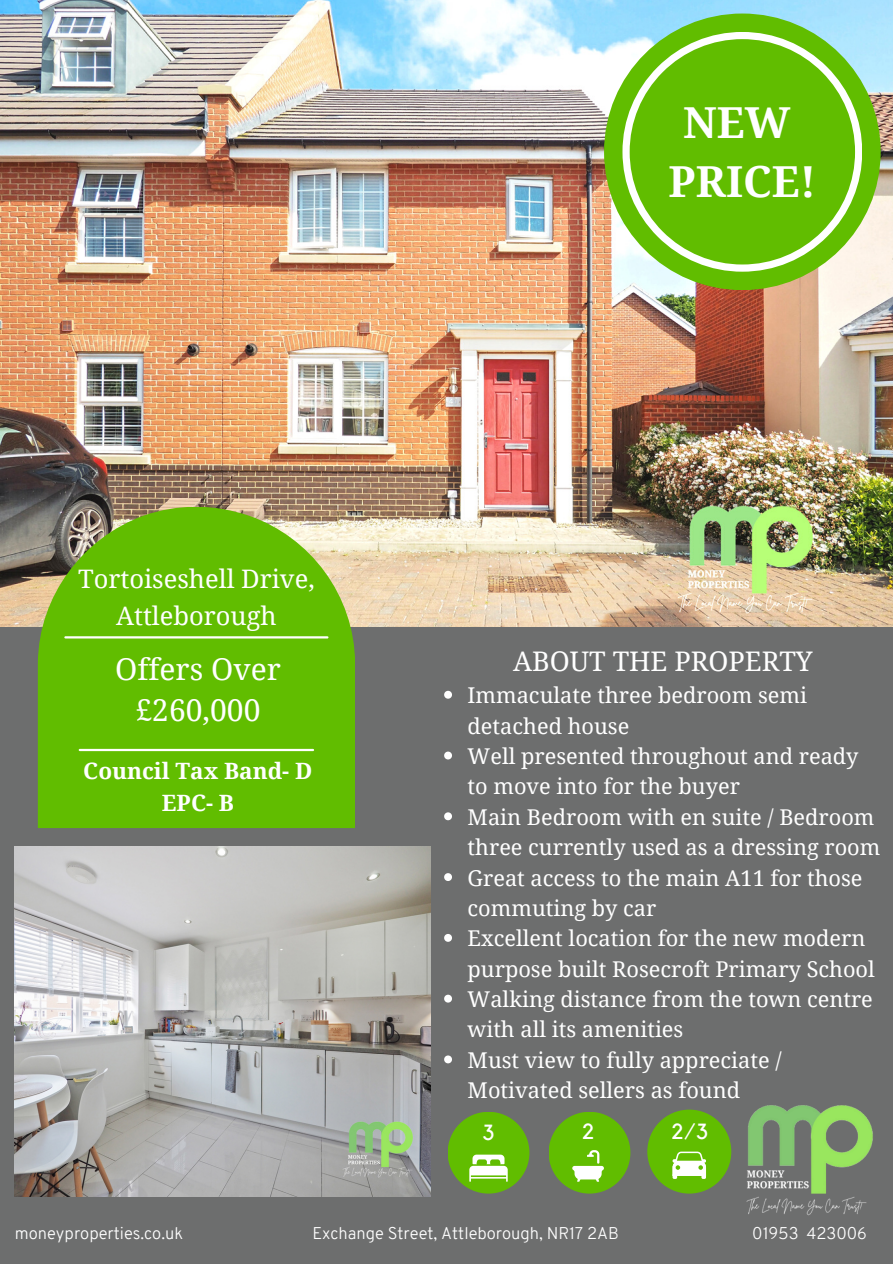
<style>
.page{position:relative;width:893px;height:1264px;background:#fff}
.page>*{position:absolute;margin:0;border:0;box-sizing:border-box;transform-origin:0 0}
.t1{font:700 42.75px "Noto Serif";color:#fff}
.t2{font:30px "Noto Serif";color:#fff}
.t3{font:27px "Noto Serif";color:#fff}
.t4{font:25.5px "Noto Serif";color:#fff}
.t5{font:700 22.5px "Noto Serif";color:#fff}
.t6{font:21.75px/30.3px "Noto Serif";color:#fff}
.t7{font:21.75px "Kollektif";color:#fff}
.t8{font:300 16.5px "Overpass";color:#fff}
</style>
<div class="page">
<div style="left:0;top:0;width:892px;height:1263px;background:#6d6e6e"></div>
<img style="left:0;top:0;width:892px;height:627px">
<img style="left:15px;top:846px;width:415px;height:350px">
<svg style="left:38px;top:507px;width:317px;height:321px;background:#6aba10"></svg>
<hr style="left:80px;top:749px;width:233px;height:2px;background:#fff">
<hr style="left:65px;top:636px;width:262px;height:2px;background:#fff">
<div style="left:447px;top:1111px;width:82px;height:82px;background:#61bd00;border-radius:50%"></div>
<div style="left:548px;top:1111px;width:82px;height:82px;background:#61bd00;border-radius:50%"></div>
<div style="left:647px;top:1109px;width:84px;height:84px;background:#61bd00;border-radius:50%"></div>
<svg style="left:469px;top:1154px;width:38px;height:27px"></svg>
<svg style="left:572px;top:1150px;width:31px;height:31px"></svg>
<svg style="left:672px;top:1151px;width:34px;height:27px"></svg>
<img style="left:715px;top:1105px;width:158px;height:111px">
<svg style="left:444px;top:690px;width:8px;height:8px"></svg>
<svg style="left:444px;top:751px;width:8px;height:8px"></svg>
<svg style="left:444px;top:812px;width:8px;height:8px"></svg>
<svg style="left:444px;top:873px;width:8px;height:8px"></svg>
<svg style="left:444px;top:934px;width:8px;height:7px"></svg>
<svg style="left:444px;top:994px;width:8px;height:8px"></svg>
<svg style="left:444px;top:1055px;width:8px;height:8px"></svg>
<div style="left:604px;top:14px;width:276px;height:276px;background:#61bd00;border-radius:50%"></div>
<svg style="left:622px;top:32px;width:240px;height:240px"></svg>
<p class="t4" style="left:78px;top:560px;width:238px">Tortoiseshell Drive,</p>
<p class="t4" style="left:116px;top:597px;width:162px">Attleborough</p>
<p class="t2" style="left:115px;top:647px;width:167px">Offers Over</p>
<p class="t2" style="left:135px;top:689px;width:126px">£260,000</p>
<p class="t5" style="left:83px;top:755px;width:230px">Council Tax Band- D</p>
<p class="t5" style="left:162px;top:787px;width:73px">EPC- B</p>
<p class="t1" style="left:683px;top:92px;width:109px">NEW</p>
<p class="t1" style="left:668px;top:151px;width:149px">PRICE!</p>
<p class="t3" style="left:513px;top:642px;width:301px">ABOUT THE PROPERTY</p>
<p class="t6" style="left:467px;top:679px;width:341px">Immaculate three bedroom semi detached house</p>
<p class="t6" style="left:467px;top:740px;width:392px">Well presented throughout and ready to move into for the buyer</p>
<p class="t6" style="left:467px;top:801px;width:414px">Main Bedroom with en suite / Bedroom three currently used as a dressing room</p>
<p class="t6" style="left:467px;top:862px;width:396px">Great access to the main A11 for those commuting by car</p>
<p class="t6" style="left:467px;top:922px;width:409px">Excellent location for the new modern purpose built Rosecroft Primary School</p>
<p class="t6" style="left:467px;top:983px;width:407px">Walking distance from the town centre with all its amenities</p>
<p class="t6" style="left:467px;top:1044px;width:315px">Must view to fully appreciate /<br>Motivated sellers as found</p>
<p class="t7" style="left:582px;top:1121px;width:14px">2</p>
<p class="t7" style="left:671px;top:1121px;width:38px">2/3</p>
<p class="t7" style="left:482px;top:1122px;width:13px">3</p>
<p class="t8" style="left:15px;top:1226px;width:169px">moneyproperties.co.uk</p>
<p class="t8" style="left:312px;top:1226px;width:308px">Exchange Street, Attleborough, NR17 2AB</p>
<p class="t8" style="left:752px;top:1226px;width:116px">01953 423006</p>
</div>
